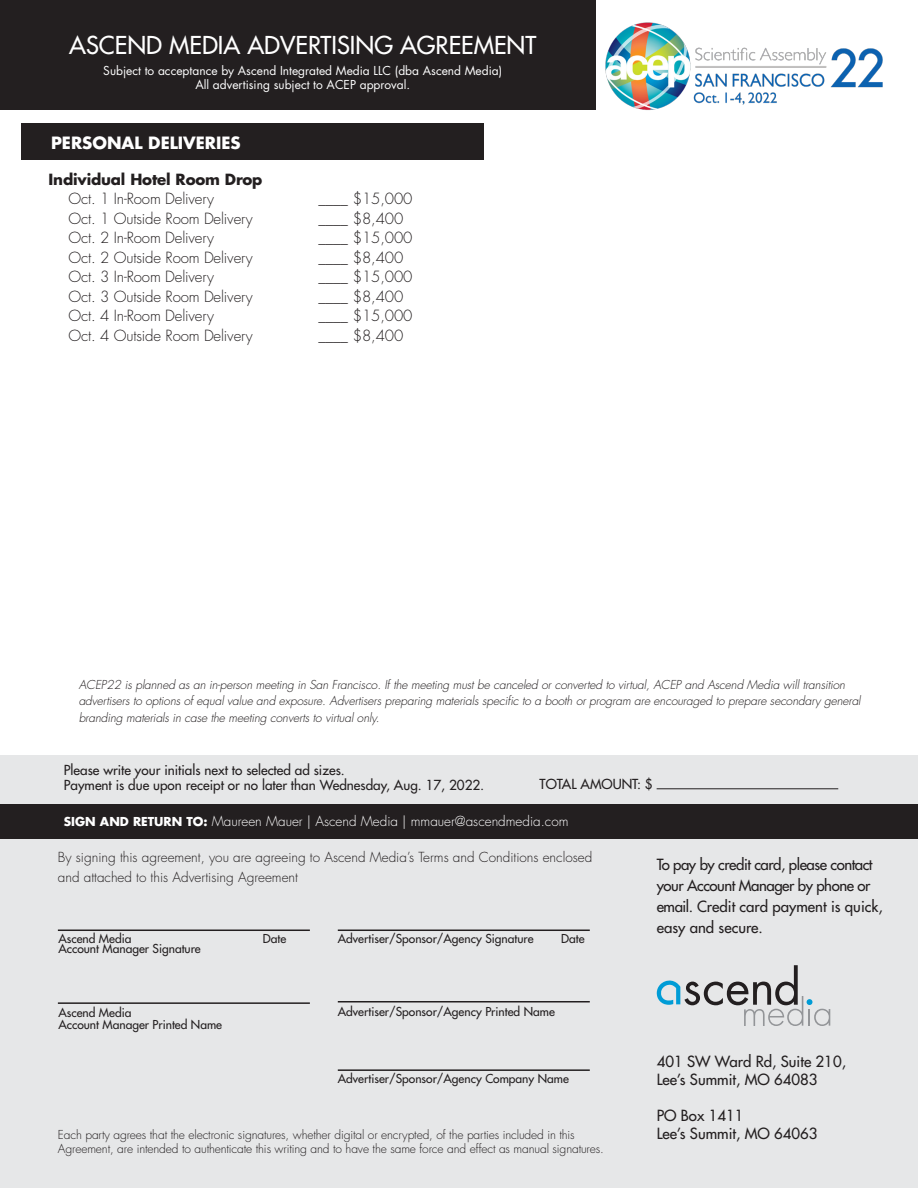
<style>
.page{position:relative;width:918px;height:1188px;background:#fff}
.page>*{position:absolute;margin:0;border:0;box-sizing:border-box;transform-origin:0 0}
.t1{font:500 24px "Futura Std";color:#fff}
.t2{font:700 16.5px "Futura Std";color:#fff}
.t3{font:300 15px "Futura Std";letter-spacing:-.01em;color:#231f20}
.t4{font:500 15px/21px "Futura Std";letter-spacing:-.03em;color:#231f20}
.t5{font:500 15px/18px "Futura Std";color:#231f20}
.t6{font:700 15px "Futura Std";letter-spacing:-.01em;color:#231f20}
.t7{font:500 13.5px "Futura Std";color:#231f20}
.t8{font:300 13.5px/19.5px "Futura Std";color:#231f20}
.t9{font:300 13.5px "Futura Std";color:#fff}
.t10{font:italic 300 12px/16.5px "Futura Std";letter-spacing:-.01em;color:#231f20}
.Bullets{font:300 12px/13.5px "Futura Std";letter-spacing:-.01em;color:#231f20}
.t11{font:500 12px "Futura Std";color:#231f20}
.t12{font:12px "Futura Std";color:#fff}
.s1{font-weight:700}
.s2{font-weight:400}
.s3{font-weight:700;font-size:12px}
</style>
<div class="page">
<div style="left:0;top:755px;width:918px;height:433px;background:#e6e7e8"></div>
<div style="left:0;top:0;width:596px;height:110px;background:#231f20"></div>
<div style="left:22px;top:124px;width:462px;height:36px;background:#231f20"></div>
<svg style="left:657px;top:965px;width:173px;height:61px"></svg>
<hr style="left:338px;top:1001px;width:252px;height:2px;background:#231f20">
<hr style="left:338px;top:1069px;width:252px;height:2px;background:#231f20">
<hr style="left:58px;top:930px;width:252px;height:1px;background:#231f20">
<hr style="left:338px;top:930px;width:252px;height:1px;background:#231f20">
<hr style="left:58px;top:1002px;width:252px;height:2px;background:#231f20">
<div style="left:0;top:804px;width:918px;height:34px;background:#231f20"></div>
<hr style="left:657px;top:788px;width:181px;height:1px;background:#231f20">
<img style="left:605px;top:22px;width:278px;height:88px">
<p class="t1" style="left:69px;top:30px;width:469px">ASCEND MEDIA ADVERTISING AGREEMENT</p>
<p class="t12" style="left:103px;top:63px;width:401px">Subject to acceptance by Ascend Integrated Media LLC (dba Ascend Media)</p>
<p class="t12" style="left:195px;top:77px;width:216px">All advertising subject to ACEP approval.</p>
<p class="t2" style="left:51px;top:132px;width:191px">PERSONAL DELIVERIES</p>
<p class="t6" style="left:49px;top:169px;width:215px">Individual Hotel Room Drop</p>
<p class="t3" style="left:69px;top:190px;width:147px">Oct. 1 In-Room Delivery</p>
<p class="t3" style="left:319px;top:190px;width:95px"><span class="s1">____</span> $15,000</p>
<p class="t3" style="left:69px;top:209px;width:186px">Oct. 1 Outside Room Delivery</p>
<p class="t3" style="left:319px;top:209px;width:86px"><span class="s1">____</span> $8,400</p>
<p class="t3" style="left:69px;top:229px;width:147px">Oct. 2 In-Room Delivery</p>
<p class="t3" style="left:319px;top:229px;width:95px"><span class="s1">____</span> $15,000</p>
<p class="t3" style="left:69px;top:248px;width:186px">Oct. 2 Outside Room Delivery</p>
<p class="t3" style="left:319px;top:248px;width:86px"><span class="s1">____</span> $8,400</p>
<p class="t3" style="left:69px;top:268px;width:147px">Oct. 3 In-Room Delivery</p>
<p class="t3" style="left:319px;top:268px;width:95px"><span class="s1">____</span> $15,000</p>
<p class="t3" style="left:69px;top:287px;width:186px">Oct. 3 Outside Room Delivery</p>
<p class="t3" style="left:319px;top:287px;width:86px"><span class="s1">____</span> $8,400</p>
<p class="t3" style="left:69px;top:307px;width:147px">Oct. 4 In-Room Delivery</p>
<p class="t3" style="left:319px;top:307px;width:95px"><span class="s1">____</span> $15,000</p>
<p class="t3" style="left:69px;top:326px;width:186px">Oct. 4 Outside Room Delivery</p>
<p class="t3" style="left:319px;top:326px;width:86px"><span class="s1">____</span> $8,400</p>
<p class="t10" style="left:79px;top:676px;width:783px">ACEP22 is planned as an in-person meeting in San Francisco. If the meeting must be canceled or converted to virtual, ACEP and Ascend Media will transition advertisers to options of equal value and exposure. Advertisers preparing materials specific to a booth or program are encouraged to prepare secondary general branding materials in case the meeting converts to virtual only.</p>
<p class="t7" style="left:64px;top:761px;width:282px">Please write your initials next to selected ad sizes.</p>
<p class="t7" style="left:64px;top:776px;width:422px">Payment is due upon receipt or no later than Wednesday, Aug. 17, 2022<span class="s2">.</span></p>
<p class="t7" style="left:540px;top:776px;width:115px">TOTAL AMOUNT: $</p>
<p class="t9" style="left:64px;top:813px;width:506px"><span class="s3">SIGN AND RETURN TO:</span> Maureen Mauer | Ascend Media | mmauer@ascendmedia.com</p>
<p class="t8" style="left:58px;top:848px;width:536px">By signing this agreement, you are agreeing to Ascend Media’s Terms and Conditions enclosed and attached to this Advertising Agreement</p>
<p class="t11" style="left:58px;top:931px;width:75px">Ascend Media</p>
<p class="t11" style="left:58px;top:941px;width:144px">Account Manager Signature</p>
<p class="t11" style="left:58px;top:1005px;width:75px">Ascend Media</p>
<p class="t11" style="left:58px;top:1017px;width:165px">Account Manager Printed Name</p>
<p class="t11" style="left:263px;top:931px;width:25px">Date</p>
<p class="t11" style="left:338px;top:931px;width:197px">Advertiser/Sponsor/Agency Signature</p>
<p class="t11" style="left:561px;top:931px;width:25px">Date</p>
<p class="t11" style="left:338px;top:1004px;width:219px">Advertiser/Sponsor/Agency Printed Name</p>
<p class="t11" style="left:338px;top:1071px;width:233px">Advertiser/Sponsor/Agency Company Name</p>
<p class="Bullets" style="left:58px;top:1129px;width:548px">Each party agrees that the electronic signatures, whether digital or encrypted, of the parties included in this<br>Agreement, are intended to authenticate this writing and to have the same force and effect as manual signatures.</p>
<p class="t4" style="left:657px;top:854px;width:227px">To pay by credit card, please contact your Account Manager by phone or email. Credit card payment is quick, easy and secure.</p>
<p class="t5" style="left:657px;top:1052px;width:191px">401 SW Ward Rd, Suite 210,<br>Lee’s Summit, MO 64083</p>
<p class="t5" style="left:657px;top:1106px;width:162px">PO Box 1411<br>Lee’s Summit, MO 64063</p>
</div>
